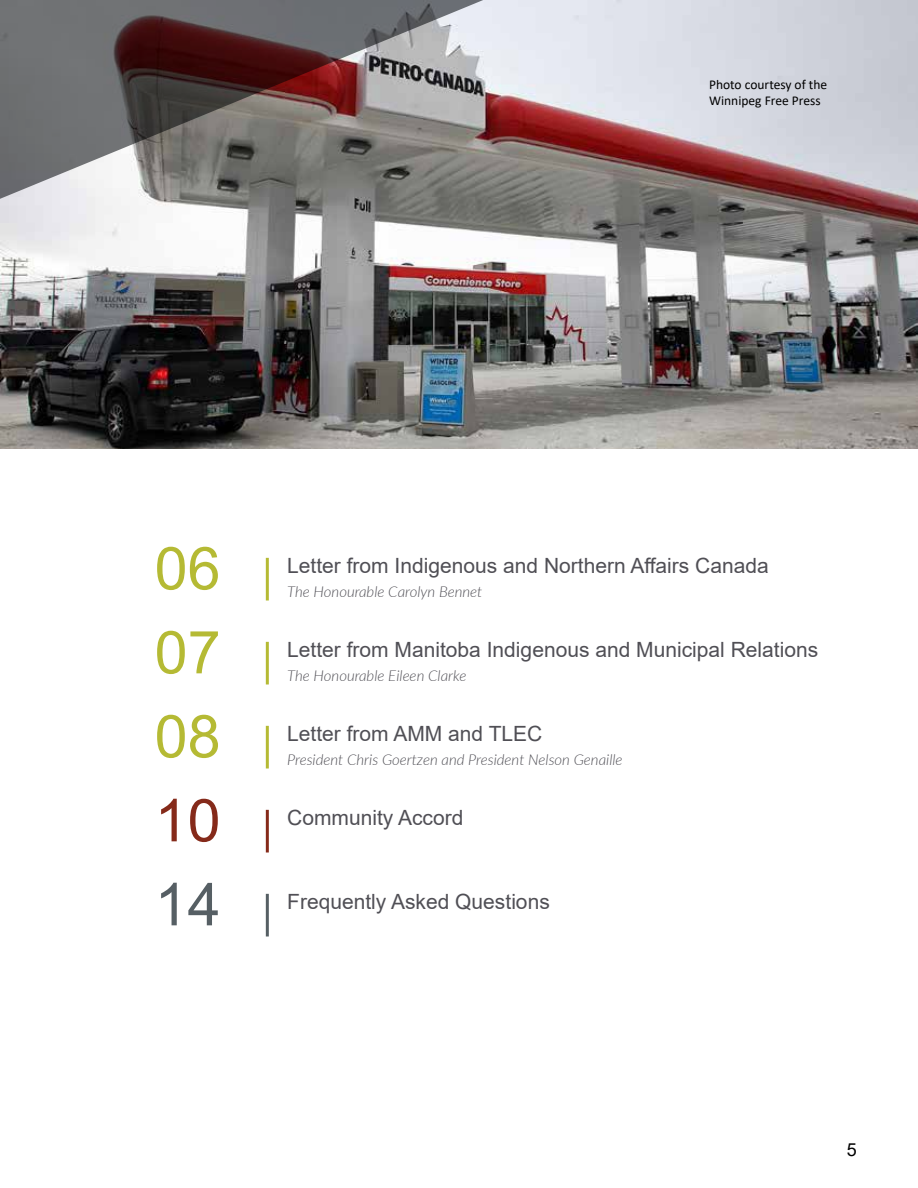
<style>
.page{position:relative;width:918px;height:1188px;background:#fff}
.page>*{position:absolute;margin:0;border:0;box-sizing:border-box;transform-origin:0 0}
.t1{font:59.25px "Arial";color:#b5ba34}
.t2{font:59.25px "Arial";color:#565f64}
.t3{font:59.25px "Arial";color:#852a1a}
.t4{font:21px "Arial";color:#504f55}
.t5{font:18px "Arial";color:#000}
.t6{font:italic 300 15px "Lato";color:#504f55}
.t7{font:13.5px/16.2px "Calibri";color:#000}
</style>
<div class="page">
<img style="left:0;top:0;width:918px;height:449px">
<svg style="left:0;top:0;width:509px;height:199px;background:#7a7272"></svg>
<hr style="left:266px;top:558px;width:3px;height:43px;background:#b5ba34">
<hr style="left:266px;top:642px;width:3px;height:43px;background:#b5ba34">
<hr style="left:266px;top:726px;width:3px;height:43px;background:#b5ba34">
<hr style="left:266px;top:810px;width:3px;height:42px;background:#852a1a">
<hr style="left:266px;top:894px;width:3px;height:42px;background:#565f64">
<p class="t7" style="left:709px;top:76px;width:120px">Photo courtesy of the<br>Winnipeg Free Press</p>
<h1 class="t1" style="left:155px;top:528px;width:67px">06</h1>
<h1 class="t1" style="left:155px;top:612px;width:67px">07</h1>
<h1 class="t1" style="left:155px;top:696px;width:67px">08</h1>
<h1 class="t3" style="left:155px;top:780px;width:67px">10</h1>
<h1 class="t2" style="left:155px;top:864px;width:67px">14</h1>
<p class="t4" style="left:287px;top:551px;width:483px">Letter from Indigenous and Northern Affairs Canada</p>
<p class="t6" style="left:287px;top:582px;width:197px">The Honourable Carolyn Bennet</p>
<p class="t4" style="left:287px;top:635px;width:533px">Letter from Manitoba Indigenous and Municipal Relations</p>
<p class="t6" style="left:287px;top:666px;width:181px">The Honourable Eileen Clarke</p>
<p class="t4" style="left:287px;top:719px;width:257px">Letter from AMM and TLEC</p>
<p class="t6" style="left:287px;top:750px;width:337px">President Chris Goertzen and President Nelson Genaille</p>
<p class="t4" style="left:287px;top:803px;width:178px">Community Accord</p>
<p class="t4" style="left:287px;top:887px;width:264px">Frequently Asked Questions</p>
<p class="t5" style="left:847px;top:1137px;width:12px">5</p>
</div>
